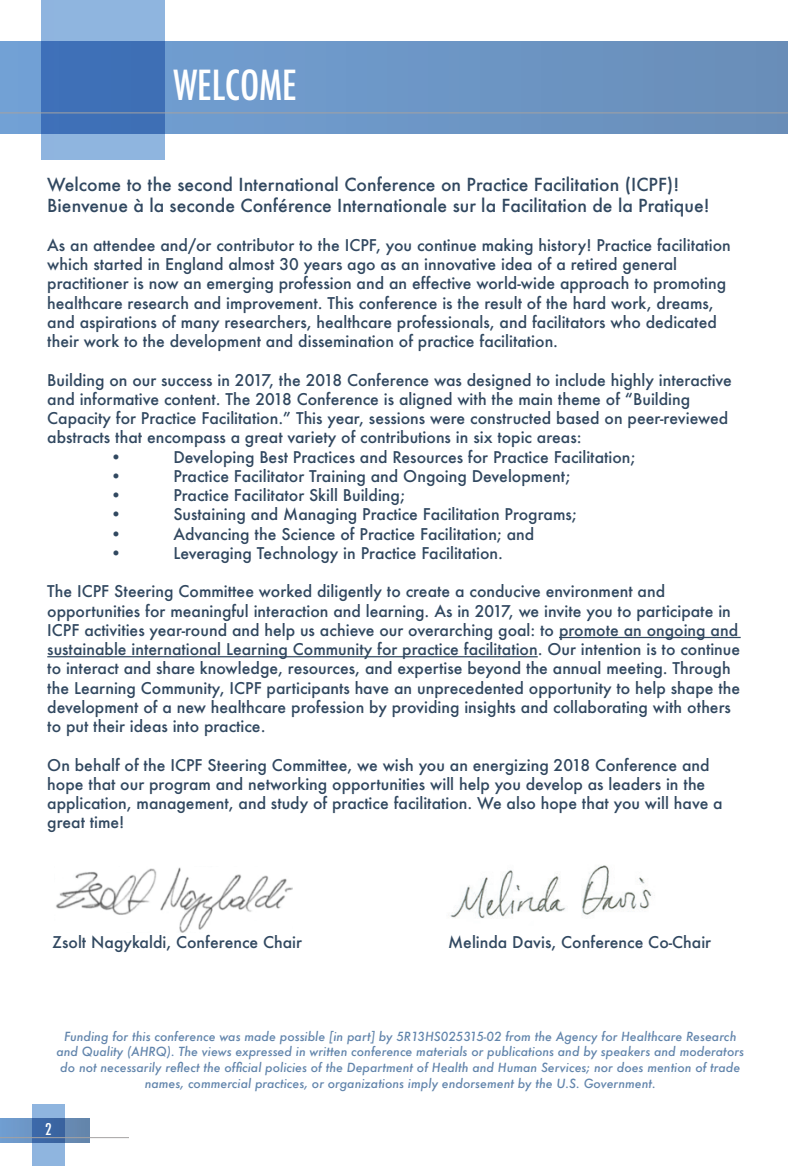
<style>
.page{position:relative;width:788px;height:1166px;background:#fff}
.page>*{position:absolute;margin:0;border:0;box-sizing:border-box;transform-origin:0 0}
.t1{font:500 condensed 40.25px "Futura";color:#fff}
.t2{font:500 17.5px/21px "Futura";color:#314860}
.t3{font:500 15.75px/19.2px "Futura";color:#314860}
.t4{font:500 condensed 15.75px "Futura";color:#fff}
.t5{font:italic 500 12.25px/15.8px "Futura";color:#6285ac;text-align:center}
</style>
<div class="page">
<div style="left:41px;top:0;width:124px;height:159px;background:#8fb5df"></div>
<svg style="left:0;top:42px;width:788px;height:91px;background:#6590c2"></svg>
<hr style="left:0;top:113px;width:788px;height:1px;background:#a4a2a2">
<div style="left:32px;top:1104px;width:33px;height:62px;background:#8fb5df"></div>
<svg style="left:0;top:1118px;width:89px;height:24px;background:#5981b4"></svg>
<hr style="left:0;top:1137px;width:128px;height:1px;background:#a4a2a2">
<img style="left:56px;top:867px;width:237px;height:65px">
<img style="left:450px;top:865px;width:202px;height:54px">
<hr style="left:559px;top:637px;width:181px;height:1px;background:#314860">
<hr style="left:47px;top:656px;width:490px;height:1px;background:#314860">
<h1 class="t1" style="left:173px;top:59px;width:125px">WELCOME</h1>
<p class="t2" style="left:47px;top:174px;width:663px">Welcome to the second International Conference on Practice Facilitation (ICPF)!<br>Bienvenue à la seconde Conférence Internationale sur la Facilitation de la Pratique!</p>
<p class="t3" style="left:47px;top:235px;width:685px">As an attendee and/or contributor to the ICPF, you continue making history! Practice facilitation which started in England almost 30 years ago as an innovative idea of a retired general practitioner is now an emerging profession and an effective world-wide approach to promoting healthcare research and improvement. This conference is the result of the hard work, dreams, and aspirations of many researchers, healthcare professionals, and facilitators who dedicated their work to the development and dissemination of practice facilitation.</p>
<p class="t3" style="left:47px;top:370px;width:686px">Building on our success in 2017, the 2018 Conference was designed to include highly interactive</p>
<p class="t3" style="left:47px;top:389px;width:644px">and informative content. The 2018 Conference is aligned with the main theme of “Building</p>
<p class="t3" style="left:47px;top:408px;width:682px">Capacity for Practice Facilitation.” This year, sessions were constructed based on peer-reviewed</p>
<p class="t3" style="left:47px;top:427px;width:536px">abstracts that encompass a great variety of contributions in six topic areas:</p>
<p class="t3" style="left:110px;top:447px;width:13px">•</p>
<p class="t3" style="left:173px;top:447px;width:463px">Developing Best Practices and Resources for Practice Facilitation;</p>
<p class="t3" style="left:110px;top:466px;width:13px">•</p>
<p class="t3" style="left:173px;top:466px;width:398px">Practice Facilitator Training and Ongoing Development;</p>
<p class="t3" style="left:110px;top:485px;width:13px">•</p>
<p class="t3" style="left:173px;top:485px;width:233px">Practice Facilitator Skill Building;</p>
<p class="t3" style="left:110px;top:504px;width:13px">•</p>
<p class="t3" style="left:173px;top:504px;width:405px">Sustaining and Managing Practice Facilitation Programs;</p>
<p class="t3" style="left:110px;top:524px;width:13px">•</p>
<p class="t3" style="left:173px;top:524px;width:362px">Advancing the Science of Practice Facilitation; and</p>
<p class="t3" style="left:110px;top:543px;width:13px">•</p>
<p class="t3" style="left:173px;top:543px;width:331px">Leveraging Technology in Practice Facilitation.</p>
<p class="t3" style="left:47px;top:581px;width:694px">The ICPF Steering Committee worked diligently to create a conducive environment and opportunities for meaningful interaction and learning. As in 2017, we invite you to participate in ICPF activities year-round and help us achieve our overarching goal: to promote an ongoing and sustainable international Learning Community for practice facilitation. Our intention is to continue to interact and share knowledge, resources, and expertise beyond the annual meeting. Through the Learning Community, ICPF participants have an unprecedented opportunity to help shape the development of a new healthcare profession by providing insights and collaborating with others to put their ideas into practice.</p>
<p class="t3" style="left:47px;top:755px;width:677px">On behalf of the ICPF Steering Committee, we wish you an energizing 2018 Conference and hope that our program and networking opportunities will help you develop as leaders in the application, management, and study of practice facilitation. We also hope that you will have a great time!</p>
<p class="t3" style="left:52px;top:932px;width:251px">Zsolt Nagykaldi, Conference Chair</p>
<p class="t3" style="left:448px;top:932px;width:264px">Melinda Davis, Conference Co-Chair</p>
<p class="t5" style="left:56px;top:1028px;width:689px">Funding for this conference was made possible [in part] by 5R13HS025315-02 from the Agency for Healthcare Research and Quality (AHRQ). The views expressed in written conference materials or publications and by speakers and moderators do not necessarily reflect the official policies of the Department of Health and Human Services; nor does mention of trade names, commercial practices, or organizations imply endorsement by the U.S. Government.</p>
<p class="t4" style="left:45px;top:1119px;width:8px">2</p>
</div>
